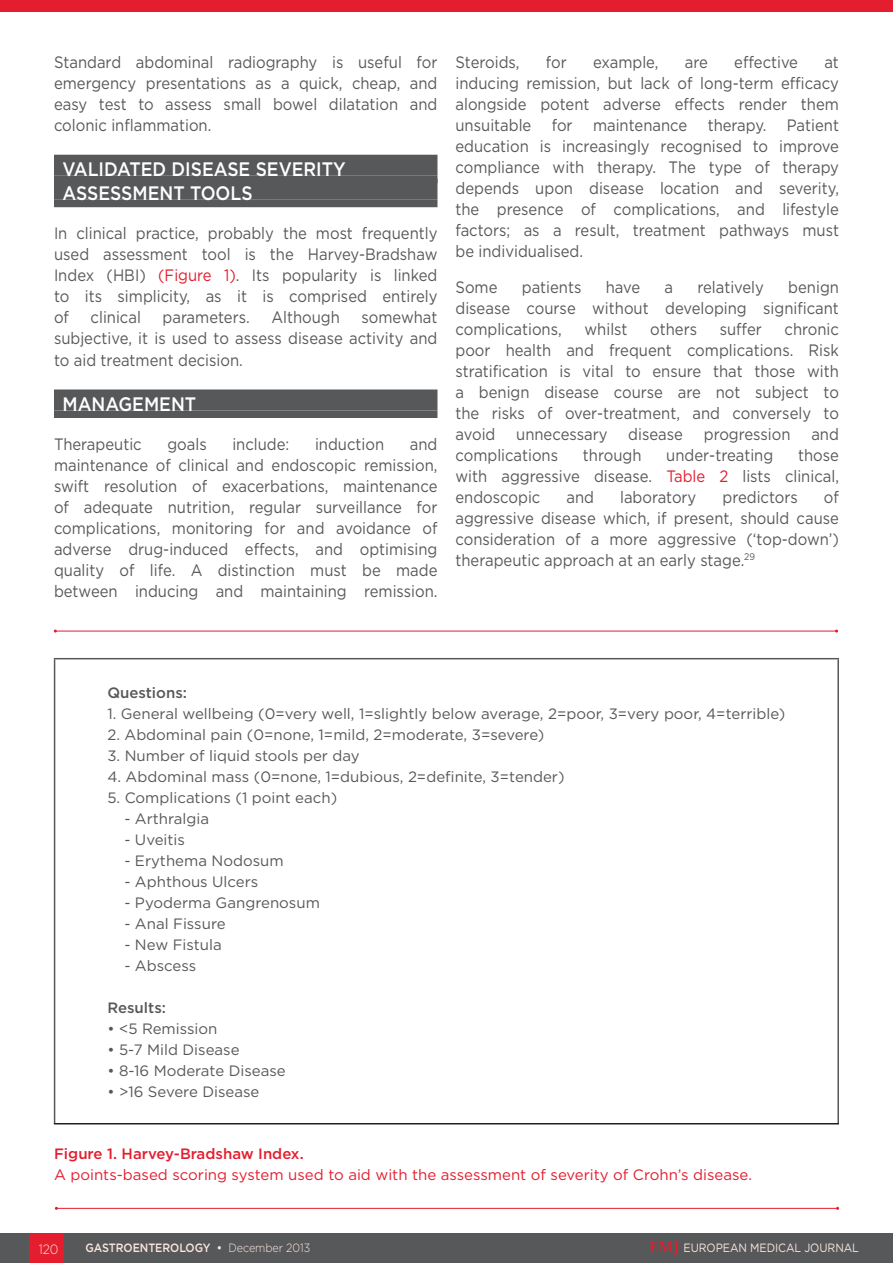
<style>
.page{position:relative;width:893px;height:1263px;background:#fff}
.page>*{position:absolute;margin:0;border:0;box-sizing:border-box;transform-origin:0 0}
.HEADING_1{font:500 19.5px "Gotham";color:#fff;scale:.9 1}
.TEXT_BODY{font:16.5px/21px "Gotham";color:#57585a;text-align:justify;scale:.9 1}
.Table_text{font:15px "Gotham";color:#57585a}
.FIGURE_LEGEND{font:15px "Gotham";color:#e41d2f}
.FIGURE_LEGEND-2{font:500 15px "Gotham";color:#e41d2f}
.Table_text-2{font:500 15px "Gotham";color:#57585a}
.t1{font:300 13.5px "Gotham";color:#fce7de;scale:.9 1}
.t2{font:500 12px "Gotham";letter-spacing:-.005em;color:#fce7de;scale:.9 1}
.t3{font:12px "Gotham";letter-spacing:-.005em;color:#fce7de;scale:.9 1}
.s1{color:#e41d2f}
.s2{font-weight:300}
.s3{font-family:"Palatino Linotype";font-weight:700;font-size:15px;color:#e41d2f}
</style>
<div class="page">
<div style="left:0;top:1233px;width:893px;height:30px;background:#57585a"></div>
<div style="left:30px;top:1233px;width:34px;height:30px;background:#e41d2f"></div>
<div style="left:0;top:0;width:893px;height:12px;background:#e41d2f"></div>
<div style="left:54px;top:155px;width:383px;height:21px;background:#57585a"></div>
<div style="left:54px;top:176px;width:383px;height:7px;background:#57585a"></div>
<div style="left:54px;top:179px;width:383px;height:21px;background:#57585a"></div>
<div style="left:54px;top:200px;width:383px;height:7px;background:#57585a"></div>
<div style="left:54px;top:389px;width:383px;height:21px;background:#57585a"></div>
<div style="left:54px;top:410px;width:383px;height:8px;background:#57585a"></div>
<hr style="left:56px;top:1208px;width:782px;height:1px;background:#e41d2f">
<hr style="left:55px;top:631px;width:781px;height:1px;background:#e41d2f">
<hr style="left:54px;top:1123px;width:785px;height:1px;background:#231f20">
<hr style="left:54px;top:658px;width:785px;height:1px;background:#57585a">
<hr style="left:54px;top:659px;width:1px;height:464px;background:#57585a">
<hr style="left:837px;top:659px;width:2px;height:464px;background:#57585a">
<p class="TEXT_BODY" style="left:54px;top:51px;width:428px">Standard abdominal radiography is useful for emergency presentations as a quick, cheap, and easy test to assess small bowel dilatation and colonic inflammation.</p>
<p class="HEADING_1" style="left:63px;top:156px;width:316px">VALIDATED DISEASE SEVERITY</p>
<p class="HEADING_1" style="left:63px;top:180px;width:213px">ASSESSMENT TOOLS</p>
<p class="TEXT_BODY" style="left:54px;top:223px;width:428px">In clinical practice, probably the most frequently used assessment tool is the Harvey-Bradshaw Index (HBI) <span class="s1">(Figure 1)</span>. Its popularity is linked to its simplicity, as it is comprised entirely of</p>
<p class="TEXT_BODY" style="left:54px;top:307px;width:428px;text-indent:307px">somewhat subjective, it is used to assess disease activity and to aid treatment decision.</p>
<p class="HEADING_1" style="left:63px;top:391px;width:150px">MANAGEMENT</p>
<p class="TEXT_BODY" style="left:54px;top:434px;width:99px">Therapeutic</p>
<p class="TEXT_BODY" style="left:167px;top:434px;width:45px">goals</p>
<p class="TEXT_BODY" style="left:232px;top:434px;width:65px">include:</p>
<p class="TEXT_BODY" style="left:315px;top:434px;width:78px">induction</p>
<p class="TEXT_BODY" style="left:91px;top:307px;width:57px">clinical</p>
<p class="TEXT_BODY" style="left:163px;top:307px;width:98px">parameters.</p>
<p class="TEXT_BODY" style="left:271px;top:307px;width:78px">Although</p>
<p class="TEXT_BODY" style="left:54px;top:434px;width:428px;text-indent:356px">and maintenance of clinical and endoscopic remission, swift resolution of exacerbations, maintenance of adequate nutrition, regular surveillance for complications, monitoring for and avoidance of adverse drug-induced effects, and optimising quality of life. A distinction must be made between inducing and maintaining remission.</p>
<p class="TEXT_BODY" style="left:455px;top:51px;width:73px">Steroids,</p>
<p class="TEXT_BODY" style="left:546px;top:51px;width:25px">for</p>
<p class="TEXT_BODY" style="left:593px;top:51px;width:74px">example,</p>
<p class="TEXT_BODY" style="left:685px;top:51px;width:27px">are</p>
<p class="TEXT_BODY" style="left:734px;top:51px;width:72px">effective</p>
<p class="TEXT_BODY" style="left:455px;top:51px;width:428px;text-indent:369px">at inducing remission, but lack of long-term efficacy alongside potent adverse effects render them unsuitable for maintenance therapy. Patient education is increasingly recognised to improve compliance with therapy. The type of therapy depends upon disease location and severity, the presence of complications, and lifestyle factors; as a result, treatment pathways must be individualised.</p>
<p class="TEXT_BODY" style="left:455px;top:276px;width:48px">Some</p>
<p class="TEXT_BODY" style="left:522px;top:276px;width:68px">patients</p>
<p class="TEXT_BODY" style="left:606px;top:276px;width:40px">have</p>
<p class="TEXT_BODY" style="left:664px;top:276px;width:11px">a</p>
<p class="TEXT_BODY" style="left:697px;top:276px;width:75px">relatively</p>
<p class="TEXT_BODY" style="left:455px;top:276px;width:428px;text-indent:333px">benign disease course without developing significant complications,</p>
<p class="TEXT_BODY" style="left:584px;top:318px;width:49px">whilst</p>
<p class="TEXT_BODY" style="left:650px;top:318px;width:54px">others</p>
<p class="TEXT_BODY" style="left:720px;top:318px;width:48px">suffer</p>
<p class="TEXT_BODY" style="left:455px;top:318px;width:428px;text-indent:329px">chronic poor health and frequent complications. Risk stratification is vital to ensure that those with a benign disease course are not subject to the risks of over-treatment, and conversely to avoid</p>
<p class="TEXT_BODY" style="left:516px;top:423px;width:103px">unnecessary</p>
<p class="TEXT_BODY" style="left:628px;top:423px;width:62px">disease</p>
<p class="TEXT_BODY" style="left:704px;top:423px;width:98px">progression</p>
<p class="TEXT_BODY" style="left:811px;top:423px;width:32px">and</p>
<p class="TEXT_BODY" style="left:455px;top:444px;width:116px">complications</p>
<p class="TEXT_BODY" style="left:583px;top:444px;width:67px">through</p>
<p class="TEXT_BODY" style="left:666px;top:444px;width:120px">under-treating</p>
<p class="TEXT_BODY" style="left:455px;top:444px;width:428px;text-indent:343px">those with aggressive disease. <span class="s1">Table 2</span> lists clinical, endoscopic</p>
<p class="TEXT_BODY" style="left:455px;top:486px;width:428px;text-indent:368px">of aggressive disease which, if present, should cause consideration of a more aggressive (‘top-down’) therapeutic approach at an early stage.<sup>29</sup></p>
<p class="TEXT_BODY" style="left:566px;top:486px;width:32px">and</p>
<p class="TEXT_BODY" style="left:620px;top:486px;width:86px">laboratory</p>
<p class="TEXT_BODY" style="left:722px;top:486px;width:85px">predictors</p>
<p class="Table_text-2" style="left:107px;top:682px;width:81px">Questions:</p>
<p class="Table_text" style="left:107px;top:704px;width:679px">1. General wellbeing (0=very well, 1=slightly below average, 2=poor, 3=very poor, 4=terrible)</p>
<p class="Table_text" style="left:107px;top:725px;width:438px">2. Abdominal pain (0=none, 1=mild, 2=moderate, 3=severe)</p>
<p class="Table_text" style="left:107px;top:746px;width:254px">3. Number of liquid stools per day</p>
<p class="Table_text" style="left:107px;top:767px;width:459px">4. Abdominal mass (0=none, 1=dubious, 2=definite, 3=tender)</p>
<p class="Table_text" style="left:107px;top:788px;width:231px">5. Complications (1 point each)</p>
<p class="Table_text" style="left:124px;top:809px;width:86px">- Arthralgia</p>
<p class="Table_text" style="left:124px;top:830px;width:62px">- Uveitis</p>
<p class="Table_text" style="left:124px;top:851px;width:161px">- Erythema Nodosum</p>
<p class="Table_text" style="left:124px;top:872px;width:135px">- Aphthous Ulcers</p>
<p class="Table_text" style="left:124px;top:893px;width:197px">- Pyoderma Gangrenosum</p>
<p class="Table_text" style="left:124px;top:914px;width:103px">- Anal Fissure</p>
<p class="Table_text" style="left:124px;top:935px;width:99px">- New Fistula</p>
<p class="Table_text" style="left:124px;top:956px;width:73px">- Abscess</p>
<p class="Table_text-2" style="left:107px;top:997px;width:60px">Results:</p>
<p class="Table_text" style="left:107px;top:1019px;width:112px">• &lt;5 Remission</p>
<p class="Table_text" style="left:107px;top:1040px;width:134px">• 5-7 Mild Disease</p>
<p class="Table_text" style="left:107px;top:1061px;width:180px">• 8-16 Moderate Disease</p>
<p class="Table_text" style="left:107px;top:1082px;width:154px">• &gt;16 Severe Disease</p>
<p class="FIGURE_LEGEND-2" style="left:54px;top:1144px;width:251px">Figure 1. Harvey-Bradshaw Index.</p>
<p class="FIGURE_LEGEND" style="left:54px;top:1165px;width:699px">A points-based scoring system used to aid with the assessment of severity of Crohn’s disease.</p>
<p class="t1" style="left:39px;top:1240px;width:23px">120</p>
<p class="t2" style="left:85px;top:1240px;width:251px">GASTROENTEROLOGY • <span class="s2">December 2013</span></p>
<p class="t3" style="left:650px;top:1240px;width:234px"><span class="s3">EMJ</span> EUROPEAN MEDICAL JOURNAL</p>
</div>
